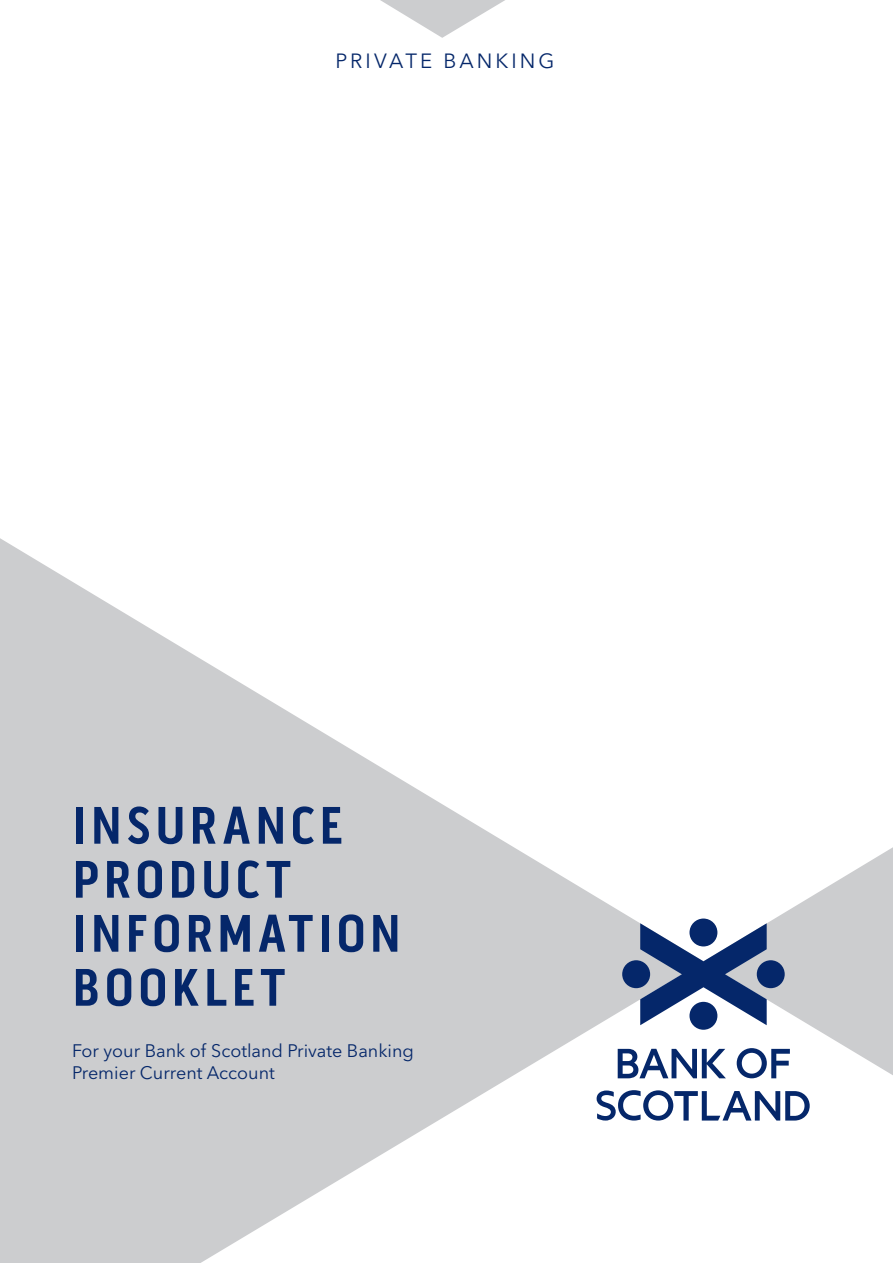
<style>
.page{position:relative;width:893px;height:1263px;background:#fff}
.page>*{position:absolute;margin:0;border:0;box-sizing:border-box;transform-origin:0 0}
.COVER_TITLE{font:700 54px/54px "Bo S Pill Gothic";letter-spacing:.07em;color:#05276a}
.t1{font:20.4px "Avenir Next LT Pro";letter-spacing:.15em;color:#05276a}
.COVER_SUBTITLE{font:18px/21.6px "Avenir Next LT Pro";color:#05276a}
</style>
<div class="page">
<svg style="left:0;top:538px;width:597px;height:725px;fill:#cccdcf"></svg>
<svg style="left:201px;top:961px;width:598px;height:302px"></svg>
<svg style="left:597px;top:847px;width:296px;height:273px"></svg>
<svg style="left:380px;top:0;width:125px;height:38px"></svg>
<p class="t1" style="left:335px;top:49px;width:221px">PRIVATE BANKING</p>
<p class="COVER_TITLE" style="left:72px;top:799px;width:330px">INSURANCE<br>PRODUCT<br>INFORMATION<br>BOOKLET</p>
<p class="COVER_SUBTITLE" style="left:72px;top:1040px;width:343px">For your Bank of Scotland Private Banking<br>Premier Current Account</p>
</div>
